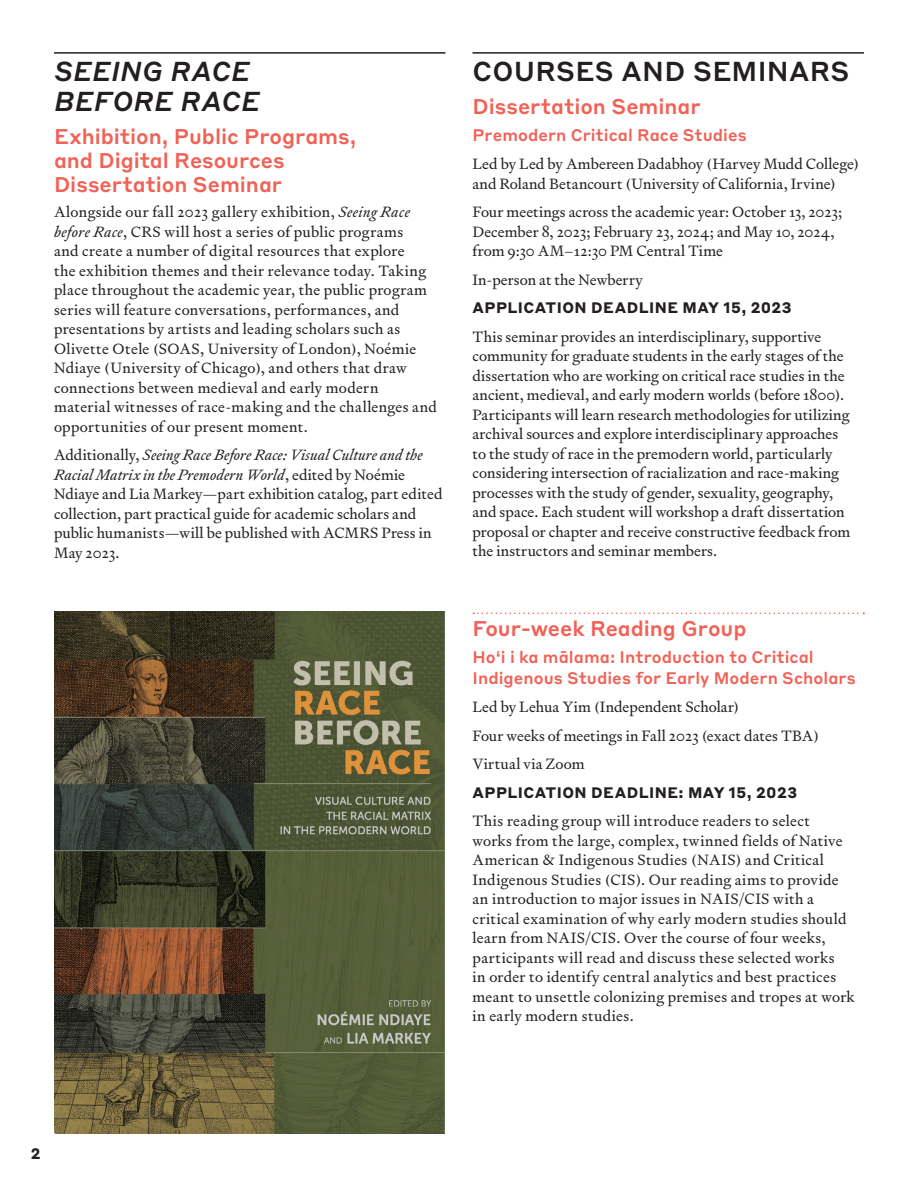
<style>
.page{position:relative;width:918px;height:1188px;background:#fff}
.page>*{position:absolute;margin:0;border:0;box-sizing:border-box;transform-origin:0 0}
.MAJOR_HEADING_11-10{font:italic 500 27px/30px "Styrene B";letter-spacing:.01em;color:#231f20}
.MAJOR_HEADING_11-10-2{font:500 27px "Styrene B";letter-spacing:.01em;color:#231f20}
.LEVEL_2_HEAD_11-10{font:500 21px/24px "Styrene B";color:#f16156}
.LEVEL_2_HEAD_11-10_w{font:500 21px "Styrene B";letter-spacing:-.005em;color:#f16156}
.LEVEL_3_HEAD_11-10{font:500 16.5px/21px "Styrene B";color:#f16156}
.BODY_COPY_11-10{font:15px/19.5px "Signifier";letter-spacing:.015em;color:#231f20}
.Application_Deadline{font:700 15px "Styrene B";letter-spacing:.03em;color:#231f20}
.s1{font-style:italic}
</style>
<div class="page">
<hr style="left:54px;top:52px;width:392px;height:2px;background:#231f20">
<hr style="left:472px;top:52px;width:392px;height:2px;background:#231f20">
<svg style="left:473px;top:613px;width:391px;height:1px"></svg>
<img style="left:54px;top:611px;width:391px;height:523px">
<p class="MAJOR_HEADING_11-10" style="left:54px;top:54px;width:207px">SEEING RACE<br>BEFORE RACE</p>
<p class="LEVEL_2_HEAD_11-10" style="left:54px;top:122px;width:304px">Exhibition, Public Programs, and Digital Resources<br>Dissertation Seminar</p>
<p class="BODY_COPY_11-10" style="left:54px;top:202px;width:384px">Alongside our fall 2023 gallery exhibition, <span class="s1">Seeing Race before Race</span>, CRS will host a series of public programs<br>and create a number of digital resources that explore<br>the exhibition themes and their relevance today. Taking place throughout the academic year, the public program series will feature conversations, performances, and presentations by artists and leading scholars such as Olivette Otele (SOAS, University of London), Noémie Ndiaye (University of Chicago), and others that draw connections between medieval and early modern material witnesses of race-making and the challenges and opportunities of our present moment.</p>
<p class="BODY_COPY_11-10" style="left:54px;top:445px;width:390px">Additionally, <span class="s1">Seeing Race Before Race: Visual Culture and the Racial Matrix in the Premodern World</span>, edited by Noémie Ndiaye and Lia Markey—part exhibition catalog, part edited collection, part practical guide for academic scholars and public humanists—will be published with ACMRS Press in May 2023.</p>
<p class="MAJOR_HEADING_11-10-2" style="left:473px;top:48px;width:378px">COURSES AND SEMINARS</p>
<p class="LEVEL_2_HEAD_11-10" style="left:472px;top:92px;width:230px">Dissertation Seminar</p>
<p class="LEVEL_3_HEAD_11-10" style="left:472px;top:123px;width:276px">Premodern Critical Race Studies</p>
<p class="BODY_COPY_11-10" style="left:472px;top:154px;width:388px">Led by Led by Ambereen Dadabhoy (Harvey Mudd College) and Roland Betancourt (University of California, Irvine)</p>
<p class="BODY_COPY_11-10" style="left:472px;top:202px;width:371px">Four meetings across the academic year: October 13, 2023;<br>December 8, 2023; February 23, 2024; and May 10, 2024, from 9:30 AM–12:30 PM Central Time</p>
<p class="BODY_COPY_11-10" style="left:472px;top:270px;width:172px">In-person at the Newberry</p>
<p class="Application_Deadline" style="left:473px;top:295px;width:321px">APPLICATION DEADLINE MAY 15, 2023</p>
<p class="BODY_COPY_11-10" style="left:472px;top:327px;width:379px">This seminar provides an interdisciplinary, supportive community for graduate students in the early stages of the dissertation who are working on critical race studies in the ancient, medieval, and early modern worlds (before 1800).<br>Participants will learn research methodologies for utilizing archival sources and explore interdisciplinary approaches to the study of race in the premodern world, particularly considering intersection of racialization and race-making processes with the study of gender, sexuality, geography, and space. Each student will workshop a draft dissertation proposal or chapter and receive constructive feedback from the instructors and seminar members.</p>
<p class="LEVEL_2_HEAD_11-10_w" style="left:472px;top:610px;width:276px">Four-week Reading Group</p>
<p class="LEVEL_3_HEAD_11-10" style="left:472px;top:645px;width:385px">Ho‘i i ka mālama: Introduction to Critical<br>Indigenous Studies for Early Modern Scholars</p>
<p class="BODY_COPY_11-10" style="left:472px;top:697px;width:268px">Led by Lehua Yim (Independent Scholar)</p>
<p class="BODY_COPY_11-10" style="left:472px;top:726px;width:348px">Four weeks of meetings in Fall 2023 (exact dates TBA)</p>
<p class="BODY_COPY_11-10" style="left:472px;top:754px;width:114px">Virtual via Zoom</p>
<p class="Application_Deadline" style="left:473px;top:779px;width:326px">APPLICATION DEADLINE: MAY 15, 2023</p>
<p class="BODY_COPY_11-10" style="left:472px;top:811px;width:384px">This reading group will introduce readers to select<br>works from the large, complex, twinned fields of Native American &amp; Indigenous Studies (NAIS) and Critical Indigenous Studies (CIS). Our reading aims to provide an introduction to major issues in NAIS/CIS with a critical examination of why early modern studies should learn from NAIS/CIS. Over the course of four weeks, participants will read and discuss these selected works<br>in order to identify central analytics and best practices meant to unsettle colonizing premises and tropes at work in early modern studies.</p>
<p class="Application_Deadline" style="left:31px;top:1141px;width:11px">2</p>
</div>
